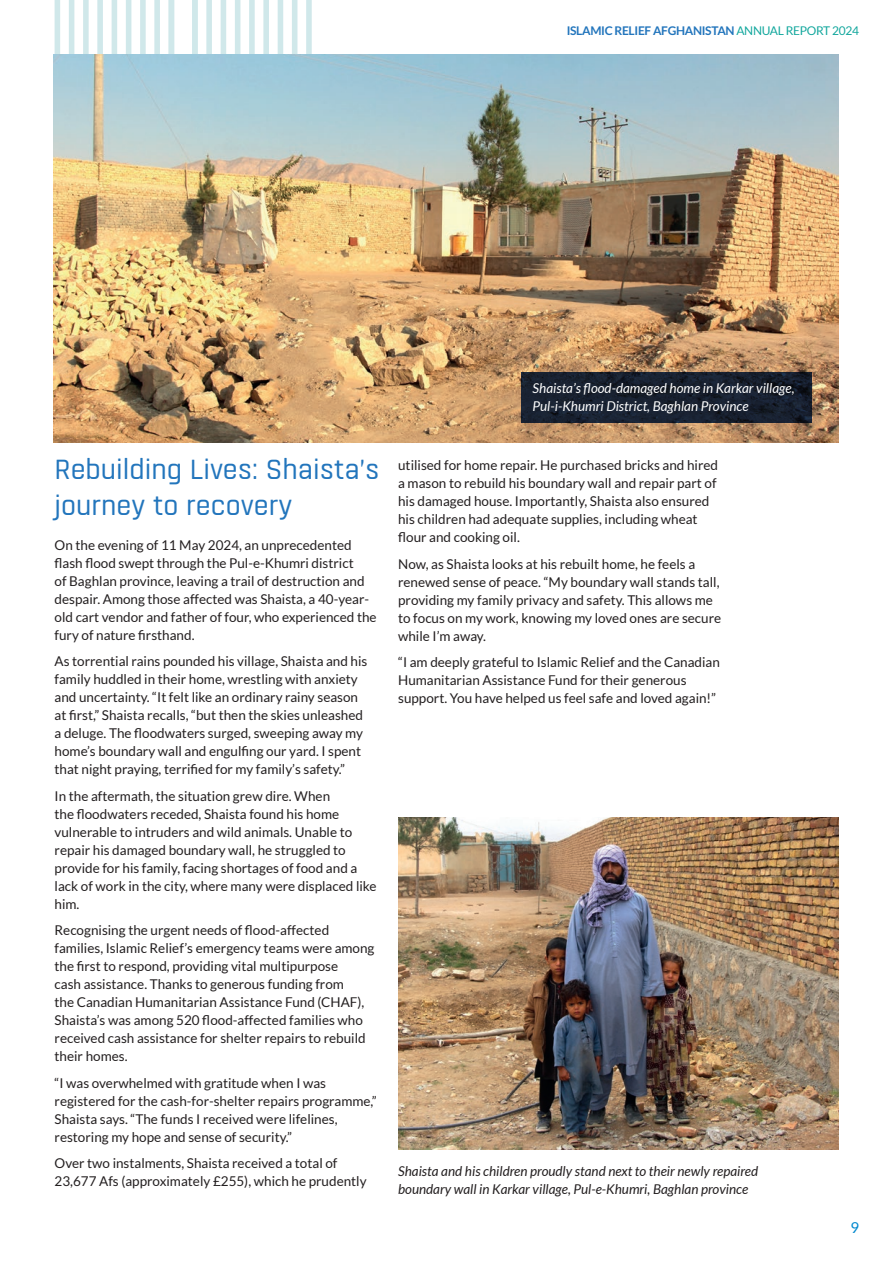
<style>
.page{position:relative;width:893px;height:1263px;background:#fff}
.page>*{position:absolute;margin:0;border:0;box-sizing:border-box;transform-origin:0 0}
.t1{font:500 30px/36px "Islamic Relief";color:#2275bc}
.t2{font:15px "Lato";color:#0088ce}
.t3{font:13.5px/18px "Lato";color:#231f20}
.t4{font:italic 13.5px/18px "Lato";color:#231f20}
.t5{font:italic 13.5px/18px "Lato";color:#fff}
.t6{font:700 12px "Lato";letter-spacing:-.025em;color:#2275bc}
.s1{font-weight:400;color:#12a79d}
</style>
<div class="page">
<svg style="left:55px;top:0;width:257px;height:54px"></svg>
<svg style="left:69px;top:0;width:228px;height:54px"></svg>
<img style="left:398px;top:817px;width:441px;height:332px">
<img style="left:53px;top:54px;width:786px;height:388px">
<svg style="left:521px;top:372px;width:290px;height:51px;background:#171f2e"></svg>
<p class="t6" style="left:567px;top:24px;width:294px">ISLAMIC RELIEF AFGHANISTAN <span class="s1">ANNUAL REPORT 2024</span></p>
<p class="t5" style="left:533px;top:379px;width:263px">Shaista’s flood-damaged home in Karkar village,<br>Pul-i-Khumri District, Baghlan Province</p>
<h1 class="t1" style="left:55px;top:452px;width:326px">Rebuilding Lives: Shaista’s journey to recovery</h1>
<p class="t3" style="left:55px;top:536px;width:324px">On the evening of 11 May 2024, an unprecedented flash flood swept through the Pul-e-Khumri district<br>of Baghlan province, leaving a trail of destruction and despair. Among those affected was Shaista, a 40-year&shy;old cart vendor and father of four, who experienced the fury of nature firsthand.</p>
<p class="t3" style="left:55px;top:652px;width:314px">As torrential rains pounded his village, Shaista and his family huddled in their home, wrestling with anxiety and uncertainty. “It felt like an ordinary rainy season at first,” Shaista recalls, “but then the skies unleashed a deluge. The floodwaters surged, sweeping away my home’s boundary wall and engulfing our yard. I spent that night praying, terrified for my family’s safety.”</p>
<p class="t3" style="left:55px;top:787px;width:324px">In the aftermath, the situation grew dire. When<br>the floodwaters receded, Shaista found his home vulnerable to intruders and wild animals. Unable to repair his damaged boundary wall, he struggled to provide for his family, facing shortages of food and a lack of work in the city, where many were displaced like him.</p>
<p class="t3" style="left:55px;top:921px;width:321px">Recognising the urgent needs of flood-affected families, Islamic Relief’s emergency teams were among the first to respond, providing vital multipurpose<br>cash assistance. Thanks to generous funding from<br>the Canadian Humanitarian Assistance Fund (CHAF), Shaista’s was among 520 flood-affected families who received cash assistance for shelter repairs to rebuild their homes.</p>
<p class="t3" style="left:55px;top:1074px;width:324px">“I was overwhelmed with gratitude when I was registered for the cash-for-shelter repairs programme,” Shaista says. “The funds I received were lifelines, restoring my hope and sense of security.”</p>
<p class="t3" style="left:55px;top:1154px;width:314px">Over two instalments, Shaista received a total of<br>23,677 Afs (approximately £255), which he prudently</p>
<p class="t4" style="left:398px;top:1162px;width:362px">Shaista and his children proudly stand next to their newly repaired boundary wall in Karkar village, Pul-e-Khumri, Baghlan province</p>
<p class="t3" style="left:398px;top:456px;width:321px">utilised for home repair. He purchased bricks and hired a mason to rebuild his boundary wall and repair part of his damaged house. Importantly, Shaista also ensured his children had adequate supplies, including wheat flour and cooking oil.</p>
<p class="t3" style="left:398px;top:555px;width:325px">Now, as Shaista looks at his rebuilt home, he feels a renewed sense of peace. “My boundary wall stands tall, providing my family privacy and safety. This allows me to focus on my work, knowing my loved ones are secure while I’m away.</p>
<p class="t3" style="left:398px;top:653px;width:323px">“I am deeply grateful to Islamic Relief and the Canadian<br>Humanitarian Assistance Fund for their generous support. You have helped us feel safe and loved again!”</p>
<p class="t2" style="left:850px;top:1219px;width:10px">9</p>
</div>
